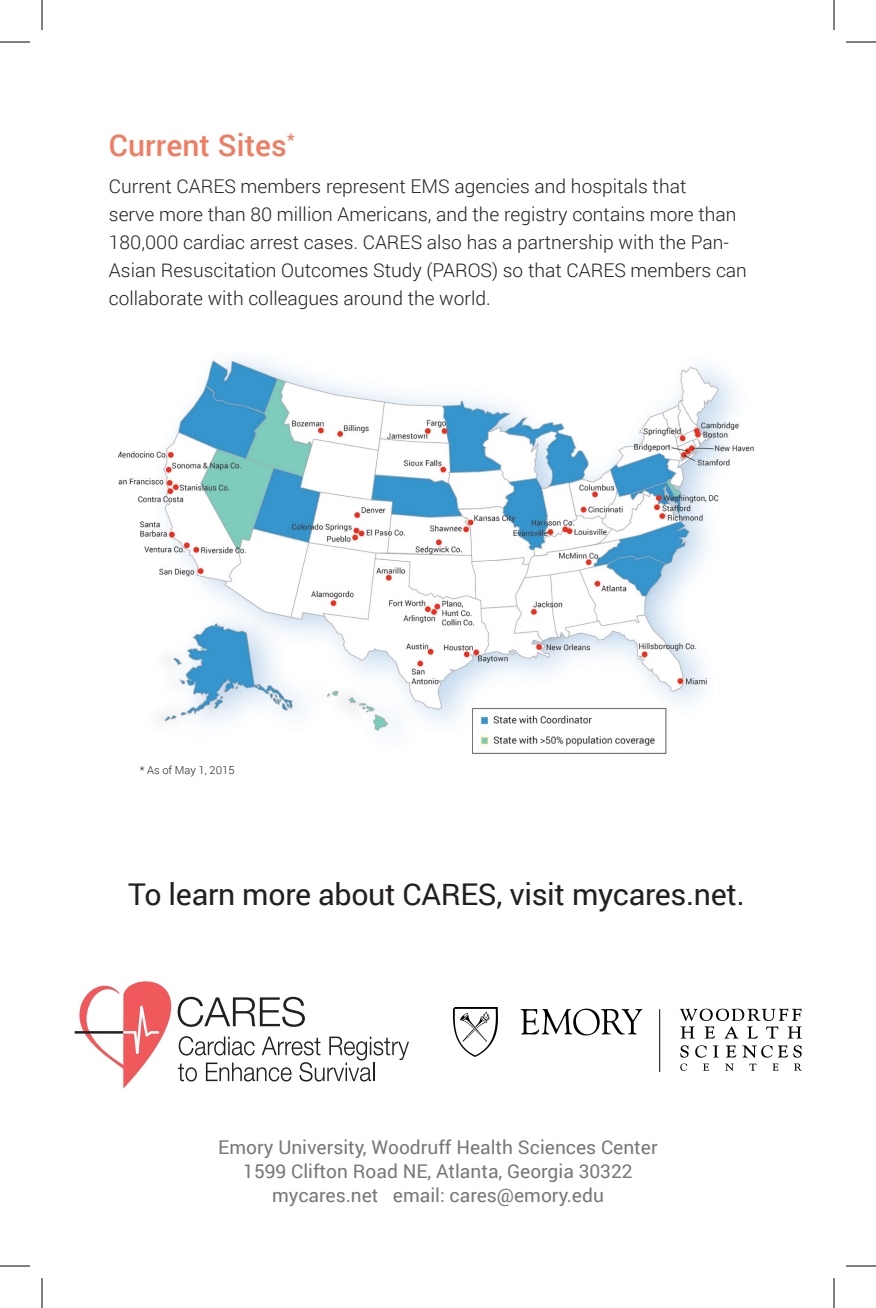
<style>
.page{position:relative;width:876px;height:1308px;background:#fff}
.page>*{position:absolute;margin:0;border:0;box-sizing:border-box;transform-origin:0 0}
.t1{font:30px "Roboto";letter-spacing:-.01em;color:#231f20}
.t2{font:500 30px "Roboto";letter-spacing:.005em;color:#f07c61}
.t3{font:300 19px/28px "Roboto";color:#231f20}
.t4{font:19px/24px "Roboto";color:#76787b;text-align:center}
.t5{font:300 11px "Roboto";color:#231f20}
</style>
<div class="page">
<hr style="left:75px;top:1031px;width:50px;height:3px;background:#231f20">
<svg style="left:76px;top:981px;width:333px;height:108px"></svg>
<img style="left:118px;top:358px;width:636px;height:396px">
<hr style="left:0;top:42px;width:30px;height:1px;background:#000">
<hr style="left:846px;top:42px;width:30px;height:1px;background:#000">
<hr style="left:0;top:1266px;width:30px;height:1px;background:#000">
<hr style="left:846px;top:1266px;width:30px;height:1px;background:#000">
<hr style="left:42px;top:0;width:1px;height:30px;background:#000">
<hr style="left:42px;top:1278px;width:1px;height:30px;background:#000">
<hr style="left:834px;top:0;width:1px;height:30px;background:#000">
<hr style="left:834px;top:1278px;width:1px;height:30px;background:#000">
<img style="left:453px;top:1008px;width:349px;height:63px">
<h1 class="t2" style="left:109px;top:124px;width:187px">Current Sites<sup>*</sup></h1>
<p class="t3" style="left:109px;top:171px;width:639px">Current CARES members represent EMS agencies and hospitals that<br>serve more than 80 million Americans, and the registry contains more than 180,000 cardiac arrest cases. CARES also has a partnership with the Pan-Asian Resuscitation Outcomes Study (PAROS) so that CARES members can collaborate with colleagues around the world.</p>
<p class="t5" style="left:140px;top:762px;width:96px">* As of May 1, 2015</p>
<h1 class="t1" style="left:128px;top:874px;width:618px">To learn more about CARES, visit mycares.net.</h1>
<p class="t4" style="left:218px;top:1135px;width:441px">Emory University, Woodruff Health Sciences Center<br>1599 Clifton Road NE, Atlanta, Georgia 30322 mycares.net email: cares@emory.edu</p>
</div>
